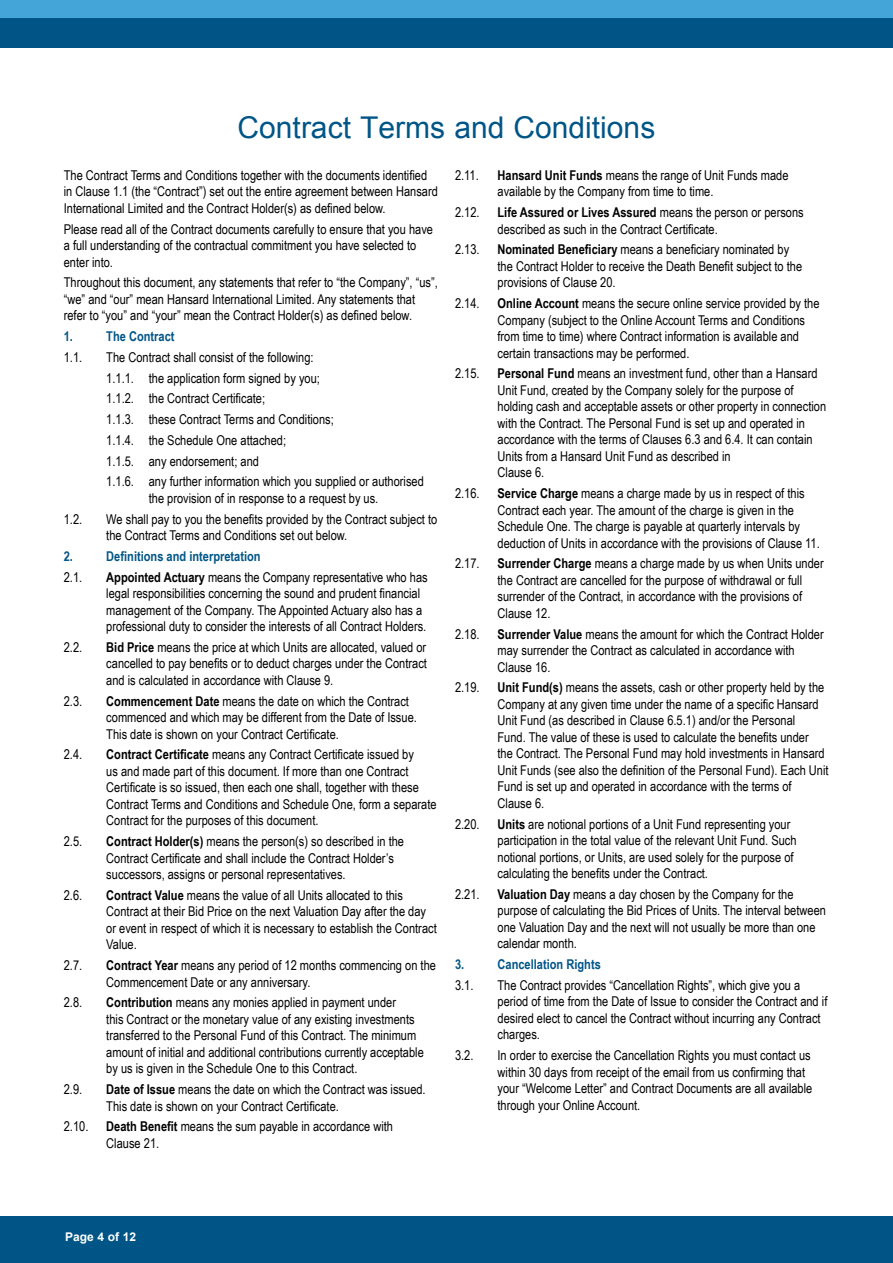
<style>
.page{position:relative;width:893px;height:1263px;background:#fff}
.page>*{position:absolute;margin:0;border:0;box-sizing:border-box;transform-origin:0 0}
.t1{font:30px "Arial";color:#005587}
.t2{font:13.5px/16.5px "Arial Narrow";color:#000}
.t3{font:700 13.5px "Arial Narrow";color:#005587}
.t4{font:700 12px "Arial";color:#fff}
.s1{font-weight:700}
</style>
<div class="page">
<div style="left:0;top:1216px;width:893px;height:47px;background:#005587"></div>
<div style="left:0;top:0;width:893px;height:33px;background:#44a5d8"></div>
<div style="left:0;top:19px;width:893px;height:29px;background:#005587"></div>
<h1 class="t1" style="left:238px;top:108px;width:419px">Contract Terms and Conditions</h1>
<p class="t2" style="left:64px;top:166px;width:376px">The Contract Terms and Conditions together with the documents identified in Clause 1.1 (the “Contract”) set out the entire agreement between Hansard<br>International Limited and the Contract Holder(s) as defined below.</p>
<p class="t2" style="left:64px;top:220px;width:371px">Please read all of the Contract documents carefully to ensure that you have a full understanding of the contractual commitment you have selected to enter into.</p>
<p class="t2" style="left:64px;top:274px;width:376px">Throughout this document, any statements that refer to “the Company”, “us”, “we” and “our” mean Hansard International Limited. Any statements that refer to “you” and “your” mean the Contract Holder(s) as defined below.</p>
<p class="t3" style="left:64px;top:326px;width:11px">1.</p>
<p class="t3" style="left:106px;top:326px;width:70px">The Contract</p>
<p class="t2" style="left:64px;top:348px;width:20px">1.1.</p>
<p class="t2" style="left:106px;top:346px;width:319px;line-height:20.7px">The Contract shall consist of the following:<br>1.1.1. the application form signed by you;<br>1.1.2. the Contract Certificate;<br>1.1.3. these Contract Terms and Conditions;<br>1.1.4. the Schedule One attached;<br>1.1.5. any endorsement; and<br>1.1.6. any further information which you supplied or authorised</p>
<p class="t2" style="left:149px;top:489px;width:231px">the provision of in response to a request by us.</p>
<p class="t2" style="left:64px;top:510px;width:20px">1.2.</p>
<p class="t2" style="left:106px;top:510px;width:332px">We shall pay to you the benefits provided by the Contract subject to the Contract Terms and Conditions set out below.</p>
<p class="t3" style="left:64px;top:546px;width:11px">2.</p>
<p class="t3" style="left:106px;top:546px;width:156px">Definitions and interpretation</p>
<p class="t2" style="left:64px;top:568px;width:20px">2.1.</p>
<p class="t2" style="left:106px;top:568px;width:323px"><span class="s1">Appointed Actuary</span> means the Company representative who has legal responsibilities concerning the sound and prudent financial management of the Company. The Appointed Actuary also has a professional duty to consider the interests of all Contract Holders.</p>
<p class="t2" style="left:64px;top:638px;width:20px">2.2.</p>
<p class="t2" style="left:106px;top:638px;width:322px;text-align:justify"><span class="s1">Bid Price</span> means the price at which Units are allocated, valued or cancelled to pay benefits or to deduct charges under the Contract and is calculated in accordance with Clause 9.</p>
<p class="t2" style="left:64px;top:692px;width:20px">2.3.</p>
<p class="t2" style="left:106px;top:692px;width:312px"><span class="s1">Commencement Date</span> means the date on which the Contract commenced and which may be different from the Date of Issue.<br>This date is shown on your Contract Certificate.</p>
<p class="t2" style="left:64px;top:746px;width:20px">2.4.</p>
<p class="t2" style="left:106px;top:746px;width:332px"><span class="s1">Contract Certificate</span> means any Contract Certificate issued by<br>us and made part of this document. If more than one Contract Certificate is so issued, then each one shall, together with these Contract Terms and Conditions and Schedule One, form a separate Contract for the purposes of this document.</p>
<p class="t2" style="left:64px;top:833px;width:20px">2.5.</p>
<p class="t2" style="left:106px;top:833px;width:299px"><span class="s1">Contract Holder(s)</span> means the person(s) so described in the<br>Contract Certificate and shall include the Contract Holder’s successors, assigns or personal representatives.</p>
<p class="t2" style="left:64px;top:886px;width:20px">2.6.</p>
<p class="t2" style="left:106px;top:886px;width:332px"><span class="s1">Contract Value</span> means the value of all Units allocated to this Contract at their Bid Price on the next Valuation Day after the day or event in respect of which it is necessary to establish the Contract Value.</p>
<p class="t2" style="left:64px;top:957px;width:20px">2.7.</p>
<p class="t2" style="left:106px;top:957px;width:331px"><span class="s1">Contract Year</span> means any period of 12 months commencing on the<br>Commencement Date or any anniversary.</p>
<p class="t2" style="left:64px;top:994px;width:20px">2.8.</p>
<p class="t2" style="left:106px;top:994px;width:319px"><span class="s1">Contribution</span> means any monies applied in payment under<br>this Contract or the monetary value of any existing investments transferred to the Personal Fund of this Contract. The minimum amount of initial and additional contributions currently acceptable by us is given in the Schedule One to this Contract.</p>
<p class="t2" style="left:64px;top:1081px;width:20px">2.9.</p>
<p class="t2" style="left:106px;top:1081px;width:321px"><span class="s1">Date of Issue</span> means the date on which the Contract was issued.<br>This date is shown on your Contract Certificate.</p>
<p class="t2" style="left:64px;top:1118px;width:26px">2.10.</p>
<p class="t2" style="left:106px;top:1118px;width:288px"><span class="s1">Death Benefit</span> means the sum payable in accordance with<br>Clause 21.</p>
<p class="t2" style="left:455px;top:166px;width:25px">2.11.</p>
<p class="t2" style="left:498px;top:166px;width:293px"><span class="s1">Hansard Unit Funds</span> means the range of Unit Funds made available by the Company from time to time.</p>
<p class="t2" style="left:455px;top:203px;width:26px">2.12.</p>
<p class="t2" style="left:498px;top:203px;width:308px"><span class="s1">Life Assured or Lives Assured</span> means the person or persons described as such in the Contract Certificate.</p>
<p class="t2" style="left:455px;top:241px;width:26px">2.13.</p>
<p class="t2" style="left:498px;top:241px;width:306px"><span class="s1">Nominated Beneficiary</span> means a beneficiary nominated by the Contract Holder to receive the Death Benefit subject to the provisions of Clause 20.</p>
<p class="t2" style="left:455px;top:294px;width:26px">2.14.</p>
<p class="t2" style="left:498px;top:294px;width:324px"><span class="s1">Online Account</span> means the secure online service provided by the Company (subject to the Online Account Terms and Conditions from time to time) where Contract information is available and certain transactions may be performed.</p>
<p class="t2" style="left:455px;top:365px;width:26px">2.15.</p>
<p class="t2" style="left:498px;top:365px;width:330px"><span class="s1">Personal Fund</span> means an investment fund, other than a Hansard Unit Fund, created by the Company solely for the purpose of holding cash and acceptable assets or other property in connection with the Contract. The Personal Fund is set up and operated in accordance with the terms of Clauses 6.3 and 6.4. It can contain Units from a Hansard Unit Fund as described in<br>Clause 6.</p>
<p class="t2" style="left:455px;top:484px;width:26px">2.16.</p>
<p class="t2" style="left:498px;top:484px;width:324px"><span class="s1">Service Charge</span> means a charge made by us in respect of this Contract each year. The amount of the charge is given in the Schedule One. The charge is payable at quarterly intervals by deduction of Units in accordance with the provisions of Clause 11.</p>
<p class="t2" style="left:455px;top:555px;width:26px">2.17.</p>
<p class="t2" style="left:498px;top:555px;width:328px"><span class="s1">Surrender Charge</span> means a charge made by us when Units under the Contract are cancelled for the purpose of withdrawal or full surrender of the Contract, in accordance with the provisions of Clause 12.</p>
<p class="t2" style="left:455px;top:625px;width:26px">2.18.</p>
<p class="t2" style="left:498px;top:625px;width:328px"><span class="s1">Surrender Value</span> means the amount for which the Contract Holder may surrender the Contract as calculated in accordance with<br>Clause 16.</p>
<p class="t2" style="left:455px;top:679px;width:26px">2.19.</p>
<p class="t2" style="left:498px;top:679px;width:333px"><span class="s1">Unit Fund(s)</span> means the assets, cash or other property held by the Company at any given time under the name of a specific Hansard Unit Fund (as described in Clause 6.5.1) and/or the Personal<br>Fund. The value of these is used to calculate the benefits under<br>the Contract. The Personal Fund may hold investments in Hansard Unit Funds (see also the definition of the Personal Fund). Each Unit Fund is set up and operated in accordance with the terms of Clause 6.</p>
<p class="t2" style="left:455px;top:815px;width:26px">2.20.</p>
<p class="t2" style="left:498px;top:815px;width:301px"><span class="s1">Units</span> are notional portions of a Unit Fund representing your participation in the total value of the relevant Unit Fund. Such notional portions, or Units, are used solely for the purpose of calculating the benefits under the Contract.</p>
<p class="t2" style="left:455px;top:885px;width:26px">2.21.</p>
<p class="t2" style="left:498px;top:885px;width:330px"><span class="s1">Valuation Day</span> means a day chosen by the Company for the purpose of calculating the Bid Prices of Units. The interval between one Valuation Day and the next will not usually be more than one calendar month.</p>
<p class="t3" style="left:455px;top:954px;width:11px">3.</p>
<p class="t3" style="left:498px;top:954px;width:105px">Cancellation Rights</p>
<p class="t2" style="left:455px;top:976px;width:20px">3.1.</p>
<p class="t2" style="left:498px;top:976px;width:331px">The Contract provides “Cancellation Rights”, which give you a period of time from the Date of Issue to consider the Contract and if desired elect to cancel the Contract without incurring any Contract charges.</p>
<p class="t2" style="left:455px;top:1046px;width:20px">3.2.</p>
<p class="t2" style="left:498px;top:1046px;width:316px">In order to exercise the Cancellation Rights you must contact us within 30 days from receipt of the email from us confirming that your “Welcome Letter” and Contract Documents are all available through your Online Account.</p>
<p class="t4" style="left:65px;top:1229px;width:73px">Page 4 of 12</p>
</div>
